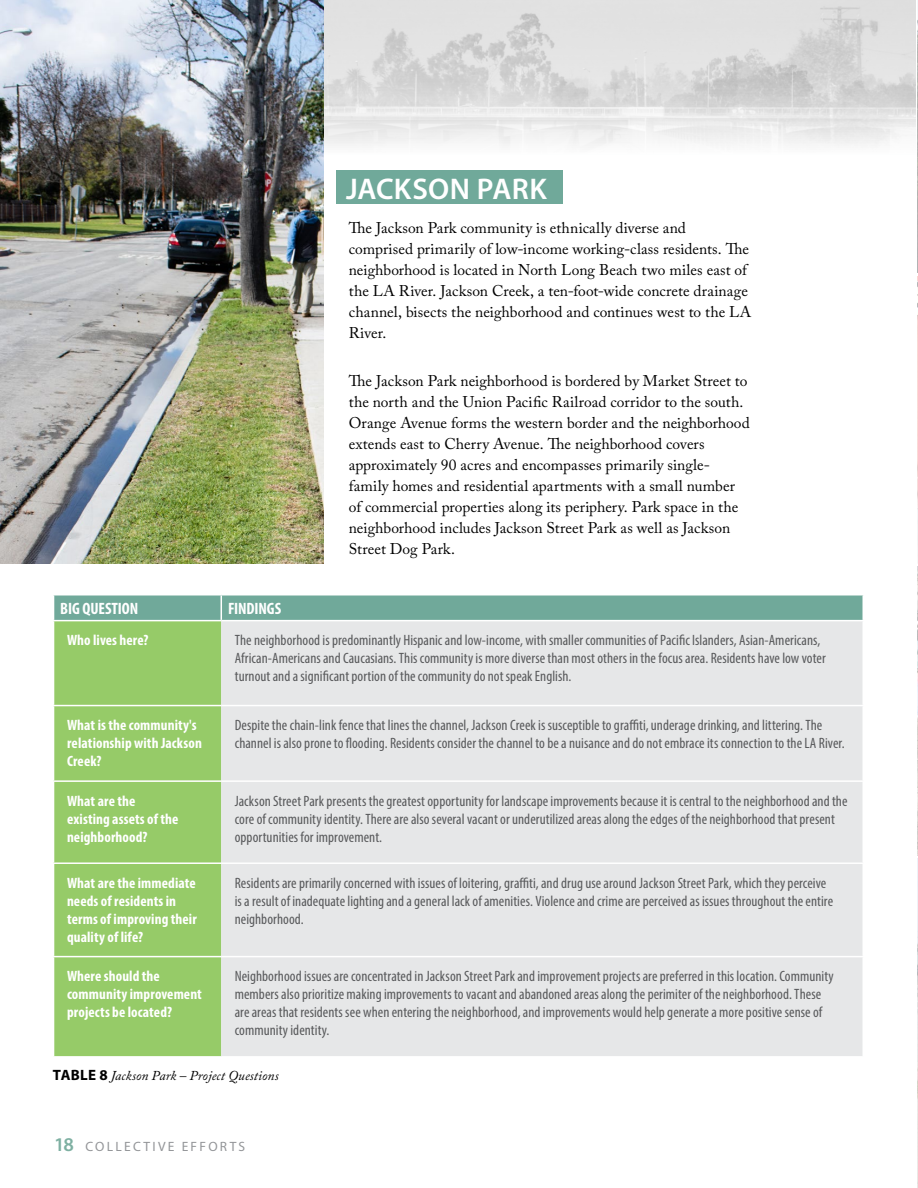
<style>
.page{position:relative;width:918px;height:1188px;background:#fff}
.page>*{position:absolute;margin:0;border:0;box-sizing:border-box;transform-origin:0 0}
.t1{font:600 30px "Myriad Pro";letter-spacing:.005em;color:#fff}
.t2{font:700 condensed 16.5px "Myriad Pro";letter-spacing:-.005em;color:#fff}
.t3{font:15.45px/21px "Adobe Caslon Pro";letter-spacing:.005em;color:#000}
.t4{font:condensed 15px/18px "Myriad Pro";letter-spacing:.005em;color:#58595b}
.t5{font:700 condensed 15px/18px "Myriad Pro";letter-spacing:.005em;color:#fff}
.t6{font:italic 13.5px "Adobe Caslon Pro";letter-spacing:.005em;color:#000}
.t7{font:13.5px "Myriad Pro";letter-spacing:.17em;color:#939598}
.s1{font-family:"Myriad Pro";font-weight:700;font-style:normal;font-size:15px}
.s2{font-weight:600;font-size:19.5px;color:#7eb0a2}
</style>
<div class="page">
<svg style="left:324px;top:0;width:592px;height:146px;background:#e0e0e0"></svg>
<div style="left:337px;top:170px;width:226px;height:34px;background:#70a99a"></div>
<div style="left:54px;top:621px;width:167px;height:435px;background:#96cb68"></div>
<div style="left:221px;top:621px;width:641px;height:435px;background:#e6e7e8"></div>
<hr style="left:53px;top:705px;width:168px;height:1px;background:#fff">
<hr style="left:221px;top:705px;width:643px;height:1px;background:#fff">
<hr style="left:53px;top:780px;width:168px;height:2px;background:#fff">
<hr style="left:221px;top:780px;width:643px;height:2px;background:#fff">
<hr style="left:53px;top:862px;width:168px;height:2px;background:#fff">
<hr style="left:221px;top:862px;width:643px;height:2px;background:#fff">
<hr style="left:53px;top:956px;width:168px;height:1px;background:#fff">
<hr style="left:221px;top:956px;width:643px;height:1px;background:#fff">
<svg style="left:53px;top:595px;width:810px;height:25px;background:#74ab9c"></svg>
<hr style="left:862px;top:596px;width:2px;height:24px;background:#fff">
<img style="left:0;top:0;width:324px;height:563px">
<svg style="left:917px;top:0;width:1px;height:1188px"></svg>
<h1 class="t1" style="left:346px;top:170px;width:202px">JACKSON PARK</h1>
<p class="t3" style="left:349px;top:217px;width:404px">The Jackson Park community is ethnically diverse and comprised primarily of low-income working-class residents. The neighborhood is located in North Long Beach two miles east of the LA River. Jackson Creek, a ten-foot-wide concrete drainage channel, bisects the neighborhood and continues west to the LA River.</p>
<p class="t3" style="left:349px;top:370px;width:402px">The Jackson Park neighborhood is bordered by Market Street to the north and the Union Pacific Railroad corridor to the south.<br>Orange Avenue forms the western border and the neighborhood extends east to Cherry Avenue. The neighborhood covers approximately 90 acres and encompasses primarily single&shy;family homes and residential apartments with a small number of commercial properties along its periphery. Park space in the neighborhood includes Jackson Street Park as well as Jackson Street Dog Park.</p>
<p class="t2" style="left:60px;top:598px;width:80px">BIG QUESTION</p>
<p class="t2" style="left:228px;top:598px;width:55px">FINDINGS</p>
<p class="t5" style="left:67px;top:631px;width:83px">Who lives here?</p>
<p class="t4" style="left:235px;top:631px;width:592px">The neighborhood is predominantly Hispanic and low-income, with smaller communities of Pacific Islanders, Asian-Americans,<br>African-Americans and Caucasians. This community is more diverse than most others in the focus area. Residents have low voter turnout and a significant portion of the community do not speak English.</p>
<p class="t5" style="left:67px;top:716px;width:136px">What is the community's relationship with Jackson<br>Creek?</p>
<p class="t4" style="left:235px;top:716px;width:611px">Despite the chain-link fence that lines the channel, Jackson Creek is susceptible to graffiti, underage drinking, and littering. The channel is also prone to flooding. Residents consider the channel to be a nuisance and do not embrace its connection to the LA River.</p>
<p class="t5" style="left:67px;top:792px;width:113px">What are the existing assets of the neighborhood?</p>
<p class="t4" style="left:235px;top:792px;width:614px">Jackson Street Park presents the greatest opportunity for landscape improvements because it is central to the neighborhood and the core of community identity. There are also several vacant or underutilized areas along the edges of the neighborhood that present opportunities for improvement.</p>
<p class="t5" style="left:67px;top:874px;width:131px">What are the immediate needs of residents in terms of improving their quality of life?</p>
<p class="t4" style="left:235px;top:874px;width:600px">Residents are primarily concerned with issues of loitering, graffiti, and drug use around Jackson Street Park, which they perceive is a result of inadequate lighting and a general lack of amenities. Violence and crime are perceived as issues throughout the entire neighborhood.</p>
<p class="t5" style="left:67px;top:967px;width:136px">Where should the community improvement projects be located?</p>
<p class="t4" style="left:235px;top:967px;width:600px">Neighborhood issues are concentrated in Jackson Street Park and improvement projects are preferred in this location. Community members also prioritize making improvements to vacant and abandoned areas along the perimiter of the neighborhood. These are areas that residents see when entering the neighborhood, and improvements would help generate a more positive sense of community identity.</p>
<p class="t6" style="left:53px;top:1068px;width:227px"><span class="s1">TABLE 8</span> Jackson Park – Project Questions</p>
<p class="t7" style="left:54px;top:1138px;width:193px"><span class="s2">18</span> COLLECTIVE EFFORTS</p>
</div>
